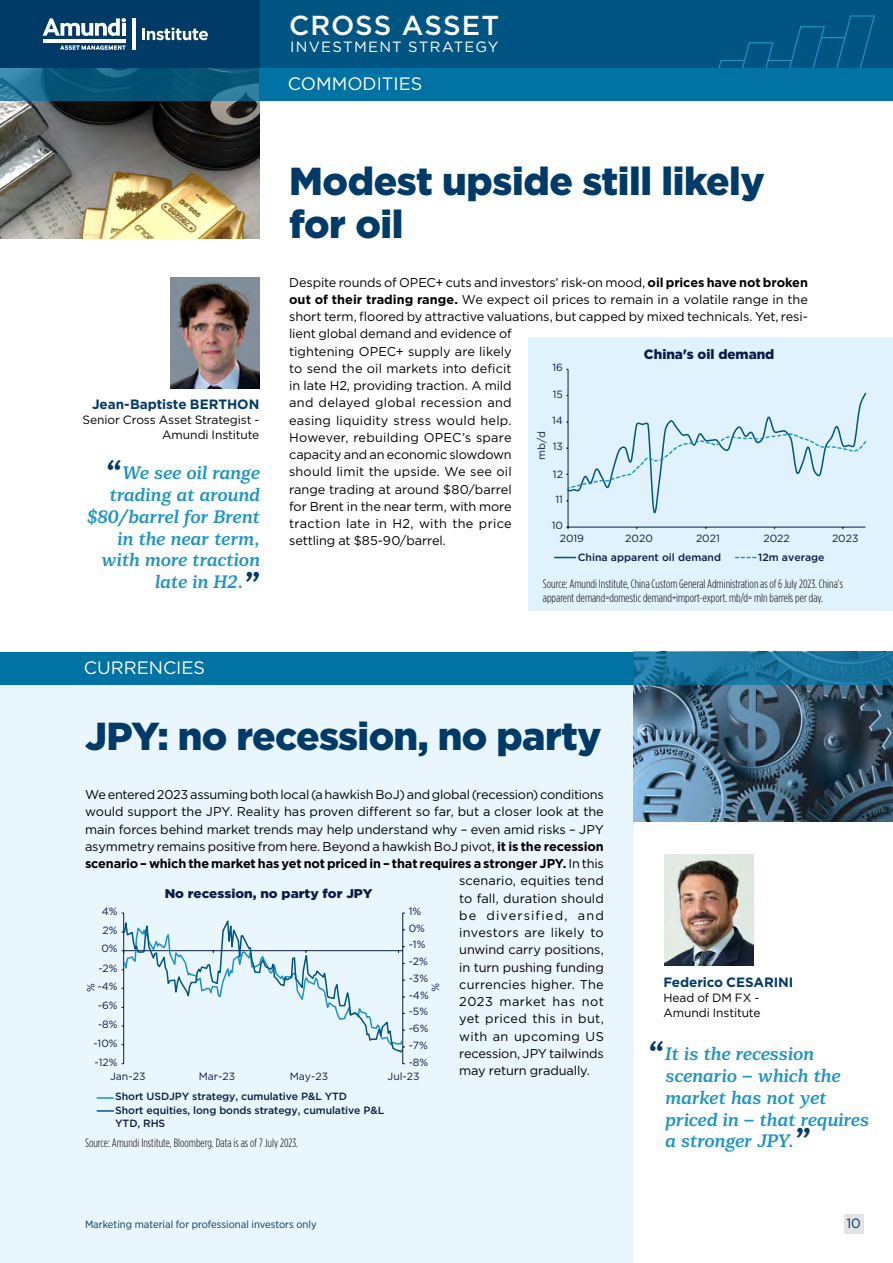
<style>
.page{position:relative;width:893px;height:1263px;background:#fff}
.page>*{position:absolute;margin:0;border:0;box-sizing:border-box;transform-origin:0 0}
.t1{font:900 39px/43.5px "Gotham";letter-spacing:-.015em;color:#003b68}
.t2{font:500 27.45px "Gotham";letter-spacing:.04em;color:#fff}
.t3{font:italic 700 18px/21.8px "Mediator Serif";letter-spacing:-.01em;color:#1c94c4;text-align:right}
.t4{font:18px "Gotham";color:#fff}
.t5{font:14.85px "Gotham";letter-spacing:.08em;color:#fff}
.t6{font:700 13.5px "Gotham";letter-spacing:-.005em;color:#003b68}
.t7{font:900 13.5px "Gotham";color:#0c1c49}
.t8{font:13.5px "Gotham";color:#003b68}
.t9{font:12.75px/17.2px "Gotham";letter-spacing:-.005em;color:#000}
.t10{font:700 12.75px "Gotham";letter-spacing:-.01em;color:#000}
.t11{font:12.75px "Gotham";letter-spacing:.025em;color:#000}
.t12{font:900 12.75px "Gotham";color:#0c1c49;scale:1.06 1}
.t13{font:12.75px "Gotham";letter-spacing:.015em;color:#000}
.t14{font:12.75px "Gotham";letter-spacing:.02em;color:#000}
.t15{font:12.75px "Gotham";letter-spacing:.09em;color:#000}
.t16{font:12.75px "Gotham";letter-spacing:.04em;color:#000}
.t17{font:300 12px/13.5px "Gotham Condensed";letter-spacing:.005em;color:#000}
.t18{font:12px/15px "Gotham";letter-spacing:-.005em;color:#000;text-align:right}
.t19{font:500 10.5px/14px "Gotham";letter-spacing:-.01em;color:#0c1c49}
.t20{font:10.5px "Gotham";color:#0c1c49}
.t21{font:10.5px "Gotham Narrow";color:#003b68;scale:1.05 1}
.s1{font-weight:900;font-size:27px;color:#003b68}
.s2{font-weight:700}
.s3{font-weight:400}
</style>
<div class="page">
<div style="left:0;top:652px;width:634px;height:611px;background:#e9f6fe"></div>
<div style="left:0;top:0;width:893px;height:68px;background:#005583"></div>
<svg style="left:718px;top:15px;width:157px;height:53px"></svg>
<div style="left:0;top:0;width:259px;height:68px;background:#003b68"></div>
<svg style="left:43px;top:18px;width:83px;height:18px"></svg>
<hr style="left:122px;top:23px;width:4px;height:13px;background:#fff">
<hr style="left:43px;top:39px;width:83px;height:3px;background:#fff">
<svg style="left:60px;top:45px;width:66px;height:5px"></svg>
<hr style="left:132px;top:18px;width:3px;height:32px;background:#fff">
<svg style="left:142px;top:28px;width:66px;height:12px"></svg>
<img style="left:0;top:101px;width:259px;height:137px">
<img style="left:634px;top:684px;width:259px;height:138px">
<img style="left:170px;top:277px;width:89px;height:111px">
<img style="left:664px;top:855px;width:89px;height:110px">
<div style="left:529px;top:337px;width:364px;height:273px;background:#dff2fd"></div>
<hr style="left:568px;top:369px;width:1px;height:158px;background:#0c1c49">
<svg style="left:566px;top:391px;width:301px;height:138px"></svg>
<svg style="left:555px;top:557px;width:21px;height:1px"></svg>
<svg style="left:735px;top:557px;width:21px;height:1px"></svg>
<hr style="left:402px;top:913px;width:1px;height:151px;background:#0c1c49">
<hr style="left:123px;top:913px;width:1px;height:151px;background:#0c1c49">
<svg style="left:122px;top:912px;width:283px;height:142px"></svg>
<svg style="left:97px;top:1097px;width:16px;height:2px"></svg>
<svg style="left:97px;top:1110px;width:16px;height:2px"></svg>
<svg style="left:0;top:68px;width:259px;height:33px;background:#0e5e80"></svg>
<svg style="left:634px;top:652px;width:259px;height:32px;background:#1a749f"></svg>
<div style="left:259px;top:68px;width:634px;height:33px;background:#0072a3"></div>
<div style="left:0;top:652px;width:634px;height:32px;background:#0072a3"></div>
<div style="left:844px;top:1214px;width:19px;height:19px;background:#e3e3e3"></div>
<h2 class="t2" style="left:289px;top:7px;width:212px">CROSS ASSET</h2>
<p class="t5" style="left:290px;top:37px;width:210px">INVESTMENT STRATEGY</p>
<h3 class="t4" style="left:288px;top:72px;width:136px">COMMODITIES</h3>
<p class="t6" style="left:92px;top:396px;width:169px">Jean-Baptiste BERTHON</p>
<p class="t18" style="left:82px;top:412px;width:178px">Senior Cross Asset Strategist -<br>Amundi Institute</p>
<h3 class="t3" style="left:87px;top:463px;width:174px"><span class="s1">“</span>We see oil range trading at around $80/barrel for Brent in the near term, with more traction late in H2.<span class="s1">”</span></h3>
<h3 class="t4" style="left:84px;top:656px;width:123px">CURRENCIES</h3>
<h1 class="t1" style="left:289px;top:159px;width:477px">Modest upside still likely for oil</h1>
<p class="t9" style="left:289px;top:273px;width:520px">Despite rounds of OPEC+ cuts and investors’ risk-on mood, <span class="s2">oil prices have not broken out of their trading range.</span> We expect oil prices to remain in a volatile range in the short term, floored by attractive valuations, but capped by mixed technicals. Yet, resi&shy;lient global demand and evidence of<br>tightening OPEC+ supply are likely<br>to send the oil markets into deficit<br>in late H2, providing traction. A mild<br>and delayed global recession and<br>easing liquidity stress would help.<br>However, rebuilding OPEC’s spare<br>capacity and an economic slowdown<br>should limit the upside. We see oil<br>range trading at around $80/barrel<br>for Brent in the near term, with more<br>traction late in H2, with the price<br>settling at $85-90/barrel.</p>
<p class="t7" style="left:644px;top:345px;width:132px">China's oil demand</p>
<p class="t20" style="left:552px;top:360px;width:12px">16</p>
<p class="t20" style="left:553px;top:387px;width:12px">15</p>
<p class="t20" style="left:552px;top:413px;width:12px">14</p>
<p class="t20" style="left:535px;top:460px;width:31px;rotate:-90deg">mb/d</p>
<p class="t20" style="left:553px;top:439px;width:12px">13</p>
<p class="t20" style="left:553px;top:467px;width:12px">12</p>
<p class="t20" style="left:555px;top:492px;width:9px">11</p>
<p class="t20" style="left:552px;top:518px;width:13px">10</p>
<p class="t20" style="left:560px;top:531px;width:26px">2019</p>
<p class="t20" style="left:625px;top:531px;width:29px">2020</p>
<p class="t20" style="left:696px;top:531px;width:25px">2021</p>
<p class="t20" style="left:763px;top:531px;width:28px">2022</p>
<p class="t20" style="left:832px;top:531px;width:28px">2023</p>
<p class="t19" style="left:578px;top:550px;width:145px">China apparent oil demand</p>
<p class="t19" style="left:758px;top:550px;width:68px">12m average</p>
<p class="t17" style="left:543px;top:577px;width:302px">Source: Amundi Institute, China Custom General Administration as of 6 July 2023. China’s apparent demand=domestic demand+import-export. mb/d= mln barrels per day.</p>
<h1 class="t1" style="left:85px;top:713px;width:518px">JPY: no recession, no party</h1>
<p class="t9" style="left:85px;top:786px;width:520px">We entered 2023 assuming both local (a hawkish BoJ) and global (recession) conditions</p>
<p class="t9" style="left:85px;top:803px;width:520px">would support the JPY. Reality has proven different so far, but a closer look at the</p>
<p class="t9" style="left:85px;top:820px;width:520px">main forces behind market trends may help understand why – even amid risks – JPY</p>
<p class="t9" style="left:85px;top:837px;width:520px">asymmetry remains positive from here. Beyond a hawkish BoJ pivot, <span class="s2">it is the recession</span></p>
<p class="t10" style="left:85px;top:855px;width:520px">scenario – which the market has yet not priced in – that requires a stronger JPY. <span class="s3">In this</span></p>
<p class="t9" style="left:459px;top:872px;width:146px">scenario, equities tend</p>
<p class="t9" style="left:459px;top:889px;width:146px">to fall, duration should</p>
<p class="t15" style="left:459px;top:907px;width:146px">be diversified, and</p>
<p class="t11" style="left:459px;top:924px;width:146px">investors are likely to</p>
<p class="t9" style="left:459px;top:941px;width:146px">unwind carry positions,</p>
<p class="t9" style="left:459px;top:958px;width:146px">in turn pushing funding</p>
<p class="t13" style="left:459px;top:976px;width:146px">currencies higher. The</p>
<p class="t16" style="left:459px;top:993px;width:146px">2023 market has not</p>
<p class="t14" style="left:459px;top:1011px;width:146px">yet priced this in but,</p>
<p class="t11" style="left:459px;top:1028px;width:146px">with an upcoming US</p>
<p class="t9" style="left:459px;top:1044px;width:146px">recession, JPY tailwinds</p>
<p class="t9" style="left:459px;top:1062px;width:132px">may return gradually.</p>
<p class="t12" style="left:165px;top:885px;width:198px">No recession, no party for JPY</p>
<p class="t20" style="left:102px;top:904px;width:17px">4%</p>
<p class="t20" style="left:409px;top:904px;width:14px">1%</p>
<p class="t20" style="left:409px;top:921px;width:18px">0%</p>
<p class="t20" style="left:103px;top:923px;width:17px">2%</p>
<p class="t20" style="left:409px;top:938px;width:18px">-1%</p>
<p class="t20" style="left:101px;top:942px;width:18px">0%</p>
<p class="t20" style="left:409px;top:955px;width:21px">-2%</p>
<p class="t20" style="left:98px;top:961px;width:21px">-2%</p>
<p class="t20" style="left:409px;top:971px;width:21px">-3%</p>
<p class="t20" style="left:98px;top:980px;width:22px">-4%</p>
<p class="t20" style="left:442px;top:983px;width:10px;rotate:90deg">%</p>
<p class="t20" style="left:84px;top:991px;width:10px;rotate:-90deg">%</p>
<p class="t20" style="left:409px;top:988px;width:22px">-4%</p>
<p class="t20" style="left:98px;top:999px;width:21px">-6%</p>
<p class="t20" style="left:409px;top:1005px;width:21px">-5%</p>
<p class="t20" style="left:98px;top:1017px;width:21px">-8%</p>
<p class="t20" style="left:409px;top:1021px;width:21px">-6%</p>
<p class="t20" style="left:93px;top:1036px;width:26px">-10%</p>
<p class="t20" style="left:409px;top:1038px;width:21px">-7%</p>
<p class="t20" style="left:95px;top:1055px;width:25px">-12%</p>
<p class="t20" style="left:409px;top:1055px;width:21px">-8%</p>
<p class="t20" style="left:110px;top:1069px;width:37px">Jan-23</p>
<p class="t20" style="left:199px;top:1069px;width:38px">Mar-23</p>
<p class="t20" style="left:290px;top:1069px;width:40px">May-23</p>
<p class="t20" style="left:388px;top:1069px;width:34px">Jul-23</p>
<p class="t19" style="left:115px;top:1089px;width:270px">Short USDJPY strategy, cumulative P&amp;L YTD<br>Short equities, long bonds strategy, cumulative P&amp;L</p>
<p class="t19" style="left:115px;top:1116px;width:52px">YTD, RHS</p>
<p class="t17" style="left:85px;top:1136px;width:215px">Source: Amundi Institute, Bloomberg. Data is as of 7 July 2023.</p>
<p class="t6" style="left:663px;top:973px;width:132px">Federico CESARINI</p>
<p class="t18" style="left:663px;top:990px;width:99px;text-align:left">Head of DM FX -<br>Amundi Institute</p>
<h3 class="t3" style="left:664px;top:1044px;width:206px;text-align:left;text-indent:-18px"><span class="s1">“</span> It is the recession scenario – which the market has not yet priced in – that requires a stronger JPY.<span class="s1">”</span></h3>
<p class="t21" style="left:85px;top:1218px;width:222px">Marketing material for professional investors only</p>
<p class="t8" style="left:846px;top:1215px;width:16px">10</p>
</div>
